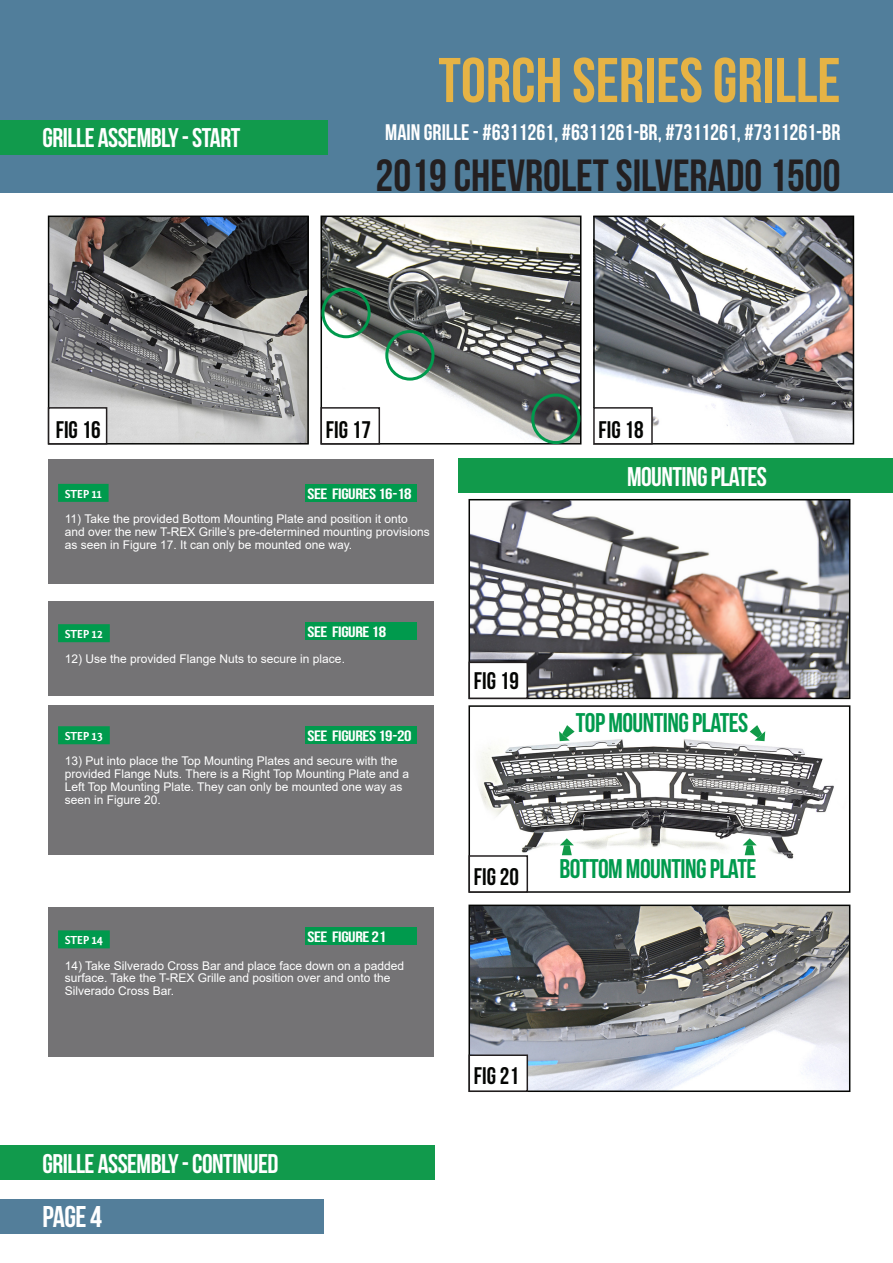
<style>
.page{position:relative;width:893px;height:1263px;background:#fff}
.page>*{position:absolute;margin:0;border:0;box-sizing:border-box;transform-origin:0 0}
.Normal_text{font:63px "Bebas Neue";color:#e6b345}
.Normal_text-2{font:45px "Bebas Neue";color:#231f20}
.Tech_data_title{font:30px "Bebas Neue";color:#fff}
.Tech_data_title-2{font:27px "Bebas Neue";letter-spacing:-.02em;color:#fff}
.Tech_data_title-3{font:27px "Bebas Neue";letter-spacing:-.02em;color:#009a4d}
.Normal_text-3{font:24px "Bebas Neue";color:#040503}
.Normal_text-4{font:22.5px "Bebas Neue";color:#fff}
.Tech_data_title-4{font:15px "Bebas Neue";letter-spacing:-.02em;color:#fff;scale:1.25 1}
.Normal_text-5{font:12px/12.8px "Arial";color:#fff}
.Subtitle_normal{font:700 12px "Fontin Sans";letter-spacing:-.02em;color:#fff}
</style>
<div class="page">
<div style="left:0;top:0;width:893px;height:193px;background:#517e9b"></div>
<div style="left:0;top:1199px;width:323px;height:34px;background:#537e9a"></div>
<div style="left:458px;top:459px;width:435px;height:34px;background:#119a4b"></div>
<div style="left:48px;top:459px;width:386px;height:124px;background:#747375"></div>
<div style="left:48px;top:601px;width:386px;height:95px;background:#747375"></div>
<div style="left:48px;top:705px;width:386px;height:150px;background:#747375"></div>
<div style="left:48px;top:907px;width:386px;height:149px;background:#747375"></div>
<div style="left:58px;top:484px;width:51px;height:18px;background:#009a4d"></div>
<div style="left:58px;top:624px;width:52px;height:18px;background:#009a4d"></div>
<div style="left:58px;top:726px;width:52px;height:18px;background:#009a4d"></div>
<div style="left:58px;top:930px;width:52px;height:18px;background:#009a4d"></div>
<img style="left:471px;top:502px;width:376px;height:194px">
<div style="left:468px;top:499px;width:382px;height:200px;border:2px solid #040503"></div>
<img style="left:479px;top:731px;width:355px;height:159px">
<div style="left:468px;top:705px;width:382px;height:188px;border:2px solid #040503"></div>
<img style="left:471px;top:907px;width:376px;height:182px">
<div style="left:468px;top:904px;width:382px;height:188px;border:2px solid #040503"></div>
<div style="left:469px;top:662px;width:58px;height:36px;background:#fff"></div>
<div style="left:468px;top:662px;width:60px;height:37px;border:2px solid #231f20"></div>
<div style="left:469px;top:856px;width:58px;height:36px;background:#fff"></div>
<div style="left:468px;top:855px;width:60px;height:38px;border:2px solid #231f20"></div>
<div style="left:469px;top:1055px;width:58px;height:36px;background:#fff"></div>
<div style="left:468px;top:1054px;width:60px;height:38px;border:2px solid #231f20"></div>
<div style="left:305px;top:484px;width:111px;height:18px;background:#009a4d"></div>
<div style="left:305px;top:623px;width:111px;height:17px;background:#009a4d"></div>
<div style="left:305px;top:726px;width:111px;height:18px;background:#009a4d"></div>
<div style="left:305px;top:927px;width:111px;height:18px;background:#009a4d"></div>
<div style="left:0;top:1146px;width:434px;height:34px;background:#119a4c"></div>
<img style="left:51px;top:219px;width:255px;height:222px">
<div style="left:48px;top:216px;width:261px;height:228px;border:2px solid #040503"></div>
<img style="left:323px;top:219px;width:255px;height:222px">
<div style="left:320px;top:216px;width:261px;height:228px;border:2px solid #040503"></div>
<img style="left:596px;top:219px;width:255px;height:222px">
<div style="left:593px;top:216px;width:261px;height:228px;border:2px solid #040503"></div>
<div style="left:49px;top:408px;width:58px;height:36px;background:#fff"></div>
<div style="left:48px;top:407px;width:59px;height:37px;border:2px solid #231f20"></div>
<div style="left:321px;top:408px;width:58px;height:36px;background:#fff"></div>
<div style="left:320px;top:407px;width:60px;height:37px;border:2px solid #231f20"></div>
<div style="left:594px;top:408px;width:58px;height:36px;background:#fff"></div>
<div style="left:593px;top:407px;width:60px;height:37px;border:2px solid #231f20"></div>
<div style="left:0;top:120px;width:327px;height:34px;background:#119a4c"></div>
<div style="left:531px;top:393px;width:49px;height:51px;border:3px solid #009a4d;border-radius:50%"></div>
<div style="left:385px;top:330px;width:49px;height:51px;border:3px solid #009a4d;border-radius:50%"></div>
<div style="left:321px;top:288px;width:50px;height:50px;border:3px solid #009a4d;border-radius:50%"></div>
<svg style="left:559px;top:725px;width:16px;height:16px"></svg>
<svg style="left:560px;top:838px;width:14px;height:17px"></svg>
<svg style="left:743px;top:838px;width:14px;height:17px"></svg>
<svg style="left:750px;top:725px;width:15px;height:16px"></svg>
<p class="Tech_data_title-2" style="left:43px;top:123px;width:199px">GRILLE ASSEMBLY - START</p>
<p class="Normal_text" style="left:438px;top:46px;width:404px">TORCH SERIES GRILLE</p>
<p class="Normal_text-4" style="left:385px;top:120px;width:457px">MAIN GRILLE - #6311261, #6311261-BR, #7311261, #7311261-BR</p>
<p class="Normal_text-2" style="left:376px;top:151px;width:466px">2019 CHEVROLET SILVERADO 1500</p>
<p class="Normal_text-3" style="left:56px;top:416px;width:46px">FIG 16</p>
<p class="Normal_text-3" style="left:326px;top:416px;width:46px">FIG 17</p>
<p class="Normal_text-3" style="left:599px;top:416px;width:46px">FIG 18</p>
<p class="Tech_data_title-4" style="left:307px;top:485px;width:85px">SEE FIGURES 16-18</p>
<p class="Subtitle_normal" style="left:65px;top:487px;width:38px">STEP 11</p>
<p class="Normal_text-5" style="left:65px;top:512px;width:367px">11) Take the provided Bottom Mounting Plate and position it onto and over the new T-REX Grille’s pre-determined mounting provisions as seen in Figure 17. It can only be mounted one way.</p>
<p class="Tech_data_title-4" style="left:307px;top:624px;width:64px">SEE FIGURE 18</p>
<p class="Subtitle_normal" style="left:65px;top:627px;width:39px">STEP 12</p>
<p class="Normal_text-5" style="left:65px;top:653px;width:282px">12) Use the provided Flange Nuts to secure in place.</p>
<p class="Tech_data_title-4" style="left:307px;top:727px;width:85px">SEE FIGURES 19-20</p>
<p class="Subtitle_normal" style="left:65px;top:729px;width:39px">STEP 13</p>
<p class="Normal_text-5" style="left:65px;top:755px;width:346px">13) Put into place the Top Mounting Plates and secure with the provided Flange Nuts. There is a Right Top Mounting Plate and a Left Top Mounting Plate. They can only be mounted one way as seen in Figure 20.</p>
<p class="Tech_data_title-4" style="left:307px;top:928px;width:64px">SEE FIGURE 21</p>
<p class="Subtitle_normal" style="left:65px;top:933px;width:39px">STEP 14</p>
<p class="Normal_text-5" style="left:65px;top:959px;width:341px">14) Take Silverado Cross Bar and place face down on a padded surface. Take the T-REX Grille and position over and onto the<br>Silverado Cross Bar.</p>
<p class="Tech_data_title-2" style="left:43px;top:1149px;width:238px">GRILLE ASSEMBLY - CONTINUED</p>
<p class="Tech_data_title" style="left:43px;top:1200px;width:61px">PAGE 4</p>
<p class="Tech_data_title-2" style="left:627px;top:462px;width:141px">MOUNTING PLATES</p>
<p class="Normal_text-3" style="left:474px;top:667px;width:46px">FIG 19</p>
<p class="Tech_data_title-3" style="left:576px;top:708px;width:174px">TOP MOUNTING PLATES</p>
<p class="Normal_text-3" style="left:474px;top:863px;width:46px">FIG 20</p>
<p class="Tech_data_title-3" style="left:559px;top:854px;width:198px">BOTTOM MOUNTING PLATE</p>
<p class="Normal_text-3" style="left:474px;top:1063px;width:46px">FIG 21</p>
</div>
